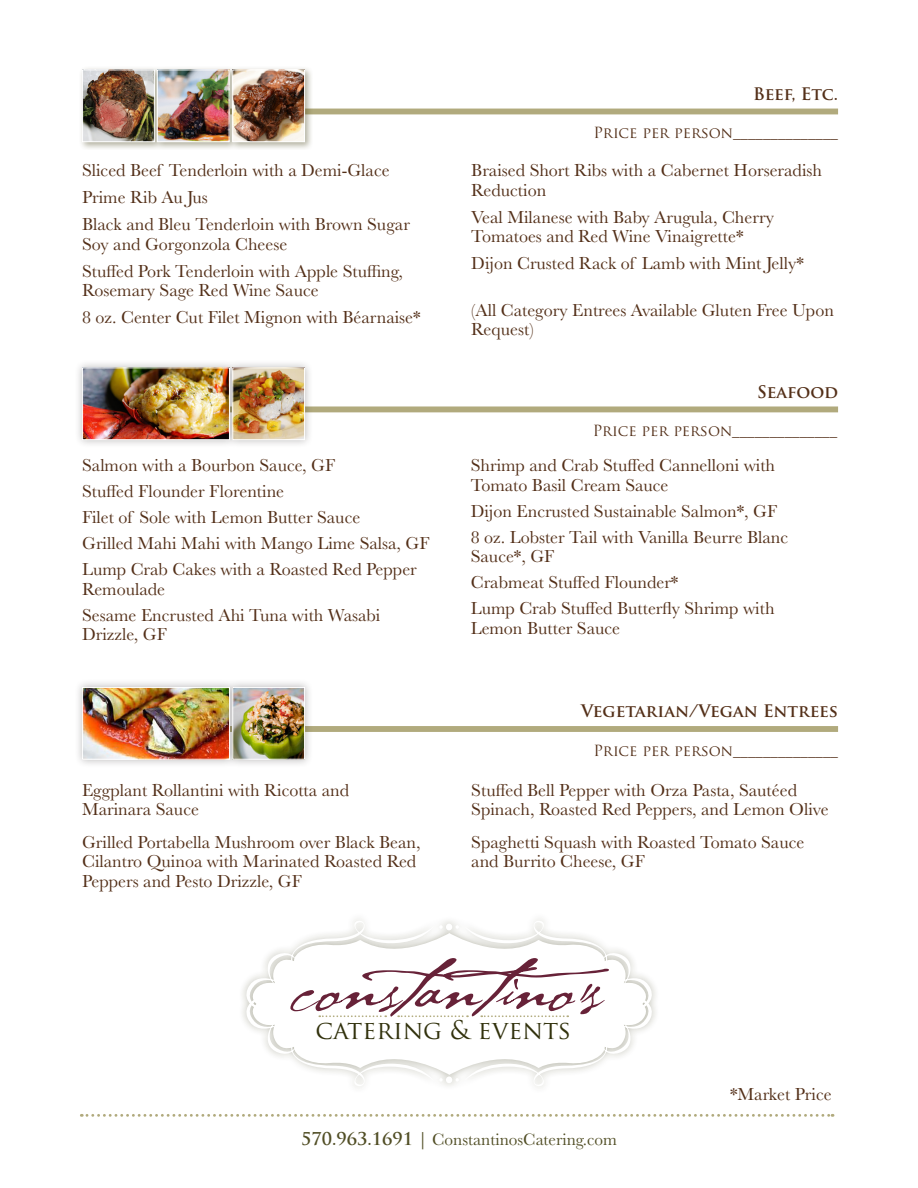
<style>
.page{position:relative;width:918px;height:1188px;background:#fff}
.page>*{position:absolute;margin:0;border:0;box-sizing:border-box;transform-origin:0 0}
.t1{font:25.05px "Trajan Pro";color:#31310c}
.t2{font:18px/19.5px "Baskerville";color:#532f18}
.t3{font:17.25px "Baskerville";color:#514e25}
.t4{font:700 16.8px "Trajan Pro";color:#532f18}
.t5{font:15px "Trajan Pro";letter-spacing:-.01em;color:#532f18}
.s1{font-family:"Trajan Pro";font-weight:700}
</style>
<div class="page">
<div style="left:229px;top:109px;width:609px;height:5px;background:#b1aa7d"></div>
<div style="left:78px;top:66px;width:235px;height:84px;background:#514e25;opacity:.45"></div>
<img style="left:84px;top:71px;width:69px;height:69px">
<div style="left:82px;top:69px;width:73px;height:73px;border:1px solid #fff"></div>
<img style="left:159px;top:71px;width:69px;height:69px">
<div style="left:157px;top:69px;width:73px;height:73px;border:1px solid #fff"></div>
<img style="left:234px;top:71px;width:69px;height:69px">
<div style="left:232px;top:69px;width:73px;height:73px;border:1px solid #fff"></div>
<div style="left:229px;top:406px;width:609px;height:6px;background:#b1aa7d"></div>
<div style="left:74px;top:359px;width:239px;height:89px;background:#231f20;opacity:.3"></div>
<img style="left:84px;top:369px;width:144px;height:69px">
<div style="left:82px;top:367px;width:148px;height:73px;border:1px solid #fff"></div>
<img style="left:234px;top:369px;width:69px;height:69px">
<div style="left:232px;top:367px;width:73px;height:73px;border:1px solid #fff"></div>
<svg style="left:81px;top:1114px;width:752px;height:3px"></svg>
<div style="left:229px;top:726px;width:609px;height:6px;background:#b1aa7d"></div>
<div style="left:74px;top:679px;width:239px;height:89px;background:#231f20;opacity:.3"></div>
<img style="left:84px;top:689px;width:144px;height:69px">
<div style="left:82px;top:687px;width:148px;height:73px;border:1px solid #fff"></div>
<img style="left:234px;top:689px;width:69px;height:69px">
<div style="left:232px;top:687px;width:73px;height:73px;border:1px solid #fff"></div>
<svg style="left:242px;top:920px;width:414px;height:167px"></svg>
<p class="t4" style="left:753px;top:83px;width:86px">Beef, Etc.</p>
<p class="t2" style="left:82px;top:161px;width:309px">Sliced Beef Tenderloin with a Demi-Glace</p>
<p class="t2" style="left:82px;top:188px;width:127px">Prime Rib Au Jus</p>
<p class="t2" style="left:82px;top:215px;width:329px">Black and Bleu Tenderloin with Brown Sugar<br>Soy and Gorgonzola Cheese</p>
<p class="t2" style="left:82px;top:261px;width:322px">Stuffed Pork Tenderloin with Apple Stuffing,<br>Rosemary Sage Red Wine Sauce</p>
<p class="t2" style="left:82px;top:308px;width:340px">8 oz. Center Cut Filet Mignon with Béarnaise*</p>
<p class="t2" style="left:82px;top:456px;width:254px">Salmon with a Bourbon Sauce, GF</p>
<p class="t2" style="left:82px;top:482px;width:203px">Stuffed Flounder Florentine</p>
<p class="t2" style="left:82px;top:508px;width:280px">Filet of Sole with Lemon Butter Sauce</p>
<p class="t2" style="left:82px;top:534px;width:349px">Grilled Mahi Mahi with Mango Lime Salsa, GF</p>
<p class="t2" style="left:82px;top:560px;width:336px">Lump Crab Cakes with a Roasted Red Pepper<br>Remoulade</p>
<p class="t2" style="left:82px;top:605px;width:300px">Sesame Encrusted Ahi Tuna with Wasabi<br>Drizzle, GF</p>
<p class="t2" style="left:82px;top:780px;width:269px">Eggplant Rollantini with Ricotta and<br>Marinara Sauce</p>
<p class="t2" style="left:82px;top:832px;width:340px">Grilled Portabella Mushroom over Black Bean,<br>Cilantro Quinoa with Marinated Roasted Red<br>Peppers and Pesto Drizzle, GF</p>
<p class="t5" style="left:594px;top:123px;width:246px">Price per person______________</p>
<p class="t2" style="left:471px;top:161px;width:352px">Braised Short Ribs with a Cabernet Horseradish<br>Reduction</p>
<p class="t2" style="left:471px;top:207px;width:304px">Veal Milanese with Baby Arugula, Cherry<br>Tomatoes and Red Wine Vinaigrette*</p>
<p class="t2" style="left:471px;top:254px;width:334px">Dijon Crusted Rack of Lamb with Mint Jelly*</p>
<p class="t2" style="left:471px;top:300px;width:364px">(All Category Entrees Available Gluten Free Upon<br>Request)</p>
<p class="t4" style="left:757px;top:381px;width:82px">Seafood</p>
<p class="t5" style="left:593px;top:421px;width:246px">Price per person______________</p>
<p class="t2" style="left:471px;top:456px;width:306px">Shrimp and Crab Stuffed Cannelloni with<br>Tomato Basil Cream Sauce</p>
<p class="t2" style="left:471px;top:501px;width:308px">Dijon Encrusted Sustainable Salmon*, GF</p>
<p class="t2" style="left:471px;top:527px;width:319px">8 oz. Lobster Tail with Vanilla Beurre Blanc<br>Sauce*, GF</p>
<p class="t2" style="left:471px;top:573px;width:209px">Crabmeat Stuffed Flounder*</p>
<p class="t2" style="left:471px;top:599px;width:305px">Lump Crab Stuffed Butterfly Shrimp with<br>Lemon Butter Sauce</p>
<p class="t4" style="left:581px;top:701px;width:259px">Vegetarian/Vegan Entrees</p>
<p class="t5" style="left:594px;top:741px;width:246px">Price per person______________</p>
<p class="t2" style="left:471px;top:780px;width:359px">Stuffed Bell Pepper with Orza Pasta, Sautéed<br>Spinach, Roasted Red Peppers, and Lemon Olive</p>
<p class="t2" style="left:471px;top:832px;width:334px">Spaghetti Squash with Roasted Tomato Sauce and Burrito Cheese, GF</p>
<p class="t1" style="left:316px;top:1014px;width:257px">catering &amp; events</p>
<p class="t3" style="left:301px;top:1128px;width:317px"><span class="s1">570.963.1691 |</span> ConstantinosCatering.com</p>
<p class="t2" style="left:730px;top:1085px;width:103px">*Market Price</p>
</div>
